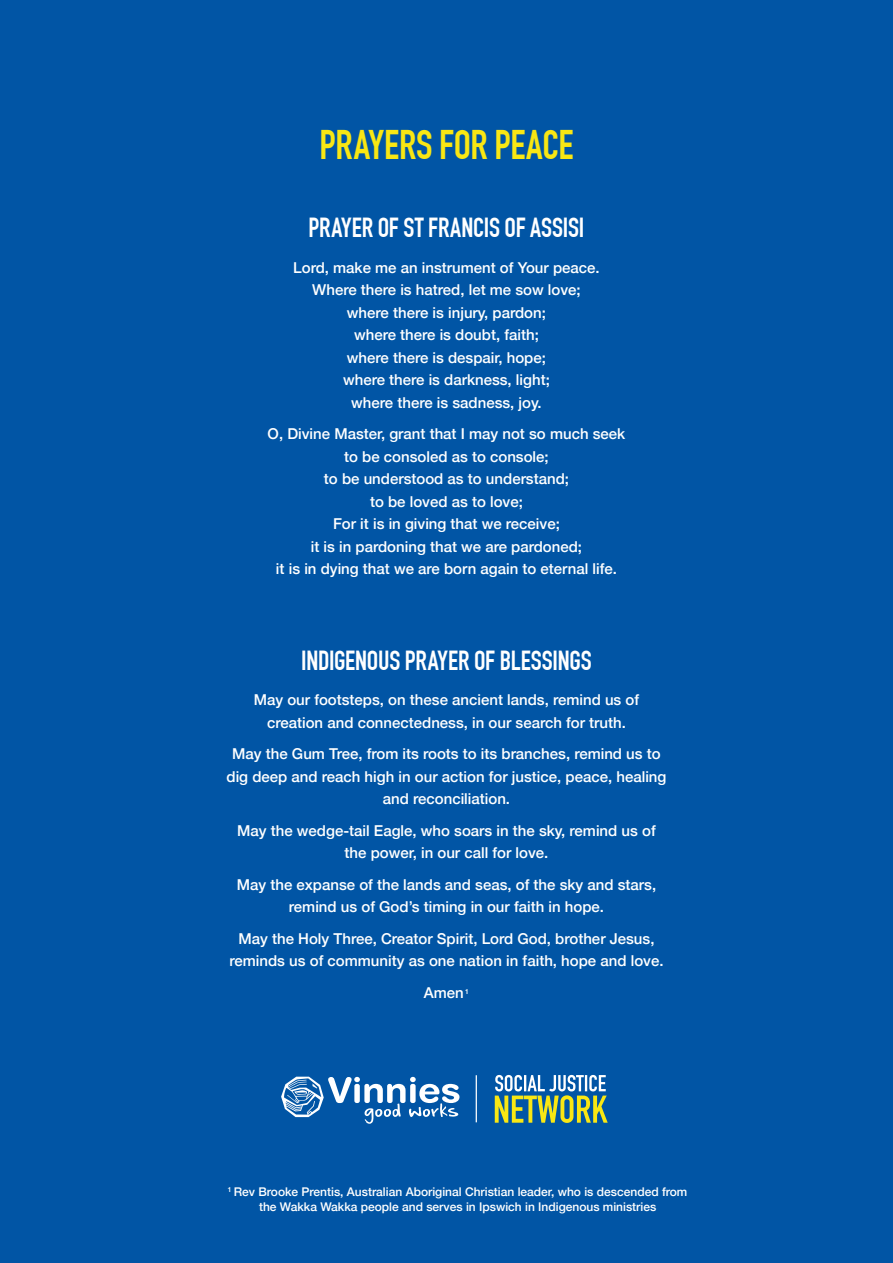
<style>
.page{position:relative;width:893px;height:1263px;background:#0155a5}
.page>*{position:absolute;margin:0;border:0;box-sizing:border-box;transform-origin:0 0}
.t1{font:700 40.5px "DIN Condensed";letter-spacing:-.005em;color:#f9e713}
.t2{font:700 27px "DIN Condensed";letter-spacing:-.01em;color:#fff}
.t3{font:500 15px/22.5px "Helvetica Neue";color:#fff;text-align:center}
.t4{font:500 12px/15px "Helvetica Neue";color:#fff;text-align:center}
</style>
<div class="page">
<svg style="left:281px;top:1077px;width:178px;height:47px"></svg>
<svg style="left:495px;top:1075px;width:113px;height:48px"></svg>
<hr style="left:476px;top:1075px;width:1px;height:47px;background:#fff">
<h1 class="t1" style="left:320px;top:121px;width:255px">PRAYERS FOR PEACE</h1>
<h2 class="t2" style="left:309px;top:212px;width:277px">PRAYER OF ST FRANCIS OF ASSISI</h2>
<p class="t3" style="left:293px;top:255px;width:308px">Lord, make me an instrument of Your peace.<br>Where there is hatred, let me sow love; where there is injury, pardon;<br>where there is doubt, faith;<br>where there is despair, hope;<br>where there is darkness, light;<br>where there is sadness, joy.</p>
<p class="t3" style="left:268px;top:421px;width:359px">O, Divine Master, grant that I may not so much seek to be consoled as to console;<br>to be understood as to understand;<br>to be loved as to love;<br>For it is in giving that we receive;<br>it is in pardoning that we are pardoned;<br>it is in dying that we are born again to eternal life.</p>
<h2 class="t2" style="left:301px;top:644px;width:292px">INDIGENOUS PRAYER OF BLESSINGS</h2>
<p class="t3" style="left:254px;top:687px;width:387px">May our footsteps, on these ancient lands, remind us of creation and connectedness, in our search for truth.</p>
<p class="t3" style="left:226px;top:741px;width:441px">May the Gum Tree, from its roots to its branches, remind us to dig deep and reach high in our action for justice, peace, healing and reconciliation.</p>
<p class="t3" style="left:237px;top:818px;width:420px">May the wedge-tail Eagle, who soars in the sky, remind us of the power, in our call for love.</p>
<p class="t3" style="left:237px;top:872px;width:421px">May the expanse of the lands and seas, of the sky and stars, remind us of God’s timing in our faith in hope.</p>
<p class="t3" style="left:229px;top:926px;width:436px">May the Holy Three, Creator Spirit, Lord God, brother Jesus, reminds us of community as one nation in faith, hope and love.</p>
<p class="t3" style="left:424px;top:980px;width:47px">Amen <sup>1</sup></p>
<p class="t4" style="left:228px;top:1183px;width:461px"><sup>1</sup> Rev Brooke Prentis, Australian Aboriginal Christian leader, who is descended from the Wakka Wakka people and serves in Ipswich in Indigenous ministries</p>
</div>
